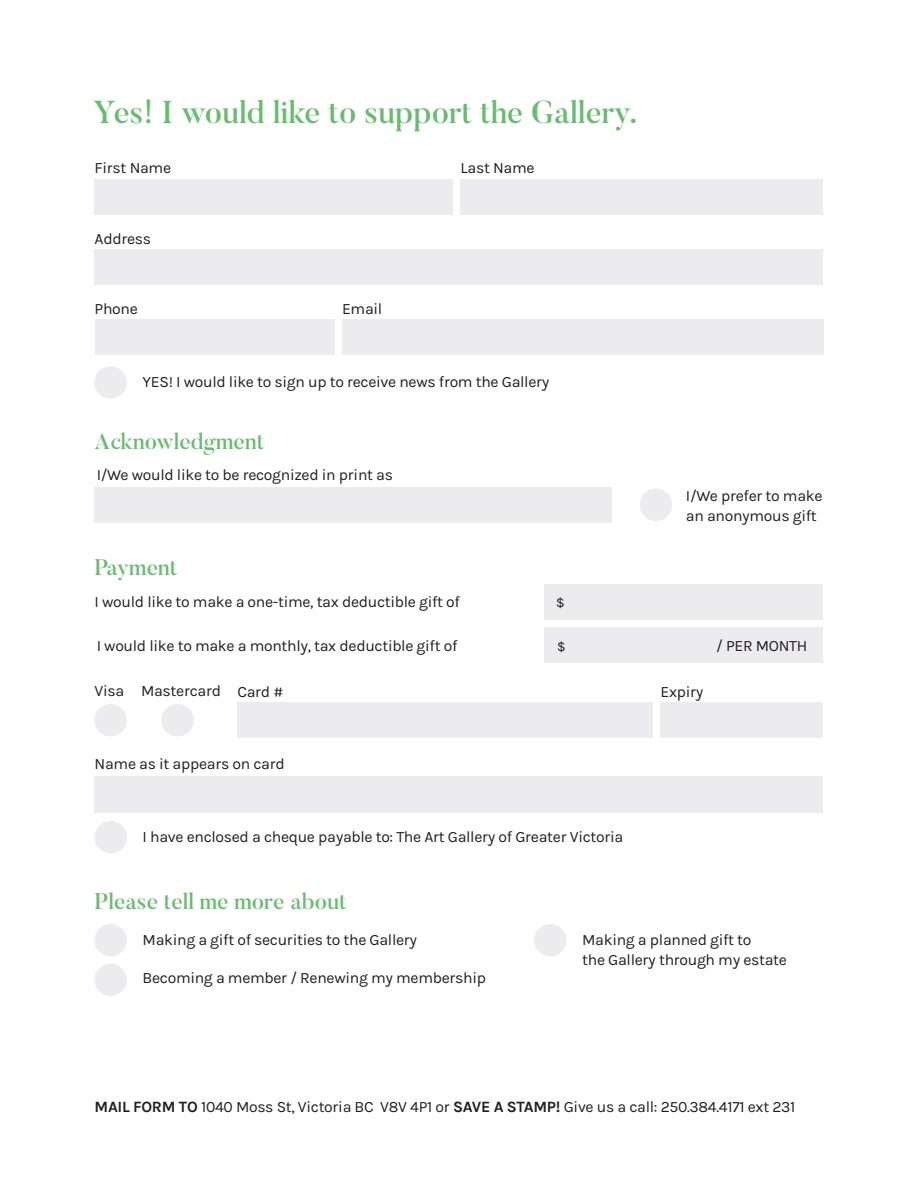
<style>
.page{position:relative;width:918px;height:1188px;background:#fff}
.page>*{position:absolute;margin:0;border:0;box-sizing:border-box;transform-origin:0 0}
.t1{font:500 31.5px "Butler";color:#65be6c}
.t2{font:500 22.5px "Butler";color:#65be6c}
.t3{font:15.75px/19.5px "Karla";letter-spacing:-.02em;color:#231f20}
.t4{font:13.5px "Karla";color:#231f20}
.s1{font-weight:700}
</style>
<div class="page">
<div style="left:95px;top:319px;width:239px;height:36px;background:#ececee"></div>
<div style="left:237px;top:702px;width:416px;height:36px;background:#ececee"></div>
<div style="left:660px;top:702px;width:163px;height:36px;background:#ececee"></div>
<div style="left:95px;top:777px;width:728px;height:36px;background:#ececee"></div>
<div style="left:94px;top:366px;width:33px;height:33px;background:#ececee;border-radius:50%"></div>
<div style="left:94px;top:704px;width:33px;height:32px;background:#ececee;border-radius:50%"></div>
<div style="left:94px;top:821px;width:33px;height:32px;background:#ececee;border-radius:50%"></div>
<div style="left:161px;top:704px;width:33px;height:32px;background:#ececee;border-radius:50%"></div>
<div style="left:342px;top:319px;width:481px;height:36px;background:#ececee"></div>
<div style="left:640px;top:489px;width:32px;height:32px;background:#ececee;border-radius:50%"></div>
<div style="left:544px;top:627px;width:279px;height:36px;background:#ececee"></div>
<div style="left:544px;top:584px;width:279px;height:36px;background:#ececee"></div>
<div style="left:94px;top:487px;width:518px;height:36px;background:#ececee"></div>
<div style="left:95px;top:179px;width:358px;height:36px;background:#ececee"></div>
<div style="left:460px;top:179px;width:363px;height:36px;background:#ececee"></div>
<div style="left:95px;top:249px;width:728px;height:36px;background:#ececee"></div>
<div style="left:94px;top:924px;width:33px;height:32px;background:#ececee;border-radius:50%"></div>
<div style="left:94px;top:964px;width:33px;height:32px;background:#ececee;border-radius:50%"></div>
<div style="left:534px;top:924px;width:32px;height:32px;background:#ececee;border-radius:50%"></div>
<h1 class="t1" style="left:93px;top:92px;width:546px">Yes! I would like to support the Gallery.</h1>
<p class="t3" style="left:95px;top:159px;width:78px">First Name</p>
<p class="t3" style="left:95px;top:229px;width:58px">Address</p>
<p class="t3" style="left:95px;top:299px;width:45px">Phone</p>
<p class="t3" style="left:342px;top:299px;width:42px">Email</p>
<p class="t3" style="left:460px;top:159px;width:76px">Last Name</p>
<p class="t3" style="left:143px;top:372px;width:408px">YES! I would like to sign up to receive news from the Gallery</p>
<h2 class="t2" style="left:95px;top:426px;width:171px">Acknowledgment</h2>
<p class="t3" style="left:97px;top:465px;width:298px">I/We would like to be recognized in print as</p>
<h2 class="t2" style="left:95px;top:553px;width:84px">Payment</h2>
<p class="t3" style="left:95px;top:592px;width:367px">I would like to make a one-time, tax deductible gift of</p>
<p class="t4" style="left:556px;top:595px;width:10px">$</p>
<p class="t3" style="left:686px;top:487px;width:138px">I/We prefer to make an anonymous gift</p>
<p class="t3" style="left:97px;top:636px;width:362px">I would like to make a monthly, tax deductible gift of</p>
<p class="t4" style="left:557px;top:639px;width:10px">$</p>
<p class="t3" style="left:716px;top:636px;width:93px">/ PER MONTH</p>
<p class="t3" style="left:95px;top:681px;width:31px">Visa</p>
<p class="t3" style="left:237px;top:682px;width:47px">Card #</p>
<p class="t3" style="left:660px;top:682px;width:45px">Expiry</p>
<p class="t3" style="left:141px;top:681px;width:81px">Mastercard</p>
<p class="t3" style="left:95px;top:754px;width:192px">Name as it appears on card</p>
<p class="t3" style="left:143px;top:827px;width:482px">I have enclosed a cheque payable to: The Art Gallery of Greater Victoria</p>
<h2 class="t2" style="left:95px;top:887px;width:254px">Please tell me more about</h2>
<p class="t3" style="left:143px;top:930px;width:276px">Making a gift of securities to the Gallery</p>
<p class="t3" style="left:582px;top:930px;width:206px">Making a planned gift to<br>the Gallery through my estate</p>
<p class="t3" style="left:143px;top:969px;width:345px">Becoming a member / Renewing my membership</p>
<p class="t3" style="left:95px;top:1097px;width:702px"><span class="s1">MAIL FORM TO</span> 1040 Moss St, Victoria BC V8V 4P1 or <span class="s1">SAVE A STAMP!</span> Give us a call: 250.384.4171 ext 231</p>
</div>
